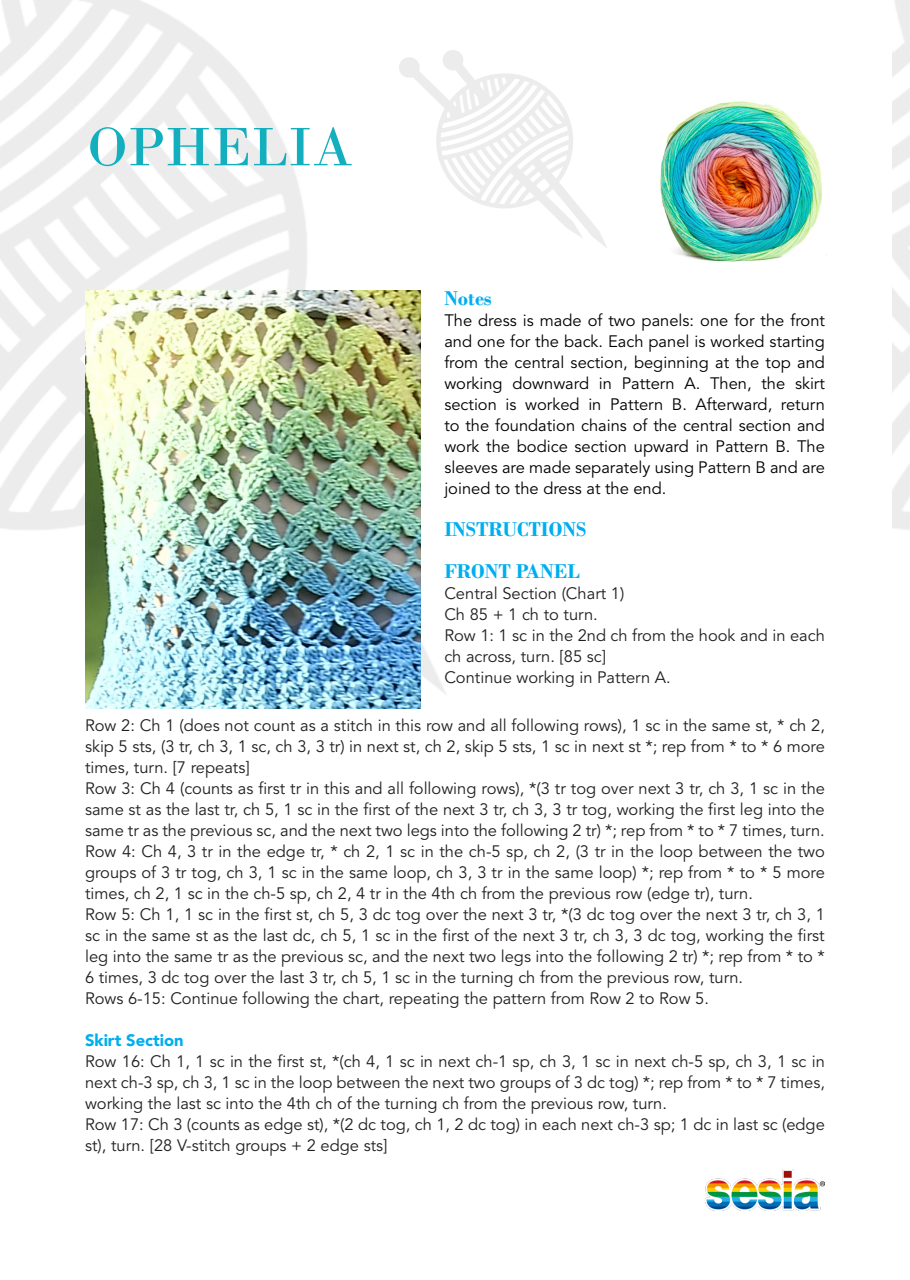
<style>
.page{position:relative;width:910px;height:1280px;background:#fff}
.page>*{position:absolute;margin:0;border:0;box-sizing:border-box;transform-origin:0 0}
.t1{font:57px "Bodoni";color:#13afbe}
.t2{font:700 21px "Bodoni";color:#00aeef}
.t3{font:16.5px/21px "Avenir LT Std";color:#231f20;text-align:justify}
.t4{font:16.5px/21px "Avenir LT Std";color:#000;text-align:justify}
.t5{font:900 16.5px "Avenir LT Std";color:#00aeef}
</style>
<div class="page">
<img style="left:0;top:0;width:455px;height:694px">
<img style="left:705px;top:1169px;width:120px;height:42px">
<img style="left:85px;top:291px;width:336px;height:417px">
<img style="left:660px;top:101px;width:167px;height:161px">
<p class="t1" style="left:87px;top:113px;width:267px">OPHELIA</p>
<p class="t2" style="left:444px;top:286px;width:49px">Notes</p>
<p class="t4" style="left:444px;top:310px;width:382px">The dress is made of two panels: one for the front and one for the back. Each panel is worked starting from the central section, beginning at the top and working downward in Pattern A. Then, the skirt section is worked in Pattern B. Afterward, return to the foundation chains of the central section and work the bodice section upward in Pattern B. The sleeves are made separately using Pattern B and are joined to the dress at the end.</p>
<p class="t2" style="left:444px;top:517px;width:143px">INSTRUCTIONS</p>
<p class="t2" style="left:444px;top:559px;width:137px">FRONT PANEL</p>
<p class="t3" style="left:444px;top:583px;width:181px">Central Section (Chart 1)</p>
<p class="t3" style="left:444px;top:604px;width:155px">Ch 85 + 1 ch to turn.</p>
<p class="t3" style="left:444px;top:625px;width:382px">Row 1: 1 sc in the 2nd ch from the hook and in each ch across, turn. [85 sc]</p>
<p class="t3" style="left:444px;top:667px;width:228px">Continue working in Pattern A.</p>
<p class="t3" style="left:85px;top:715px;width:741px">Row 2: Ch 1 (does not count as a stitch in this row and all following rows), 1 sc in the same st, * ch 2, skip 5 sts, (3 tr, ch 3, 1 sc, ch 3, 3 tr) in next st, ch 2, skip 5 sts, 1 sc in next st *; rep from * to * 6 more times, turn. [7 repeats]</p>
<p class="t3" style="left:85px;top:778px;width:742px">Row 3: Ch 4 (counts as first tr in this and all following rows), *(3 tr tog over next 3 tr, ch 3, 1 sc in the same st as the last tr, ch 5, 1 sc in the first of the next 3 tr, ch 3, 3 tr tog, working the first leg into the same tr as the previous sc, and the next two legs into the following 2 tr) *; rep from * to * 7 times, turn.</p>
<p class="t3" style="left:85px;top:841px;width:741px">Row 4: Ch 4, 3 tr in the edge tr, * ch 2, 1 sc in the ch-5 sp, ch 2, (3 tr in the loop between the two groups of 3 tr tog, ch 3, 1 sc in the same loop, ch 3, 3 tr in the same loop) *; rep from * to * 5 more times, ch 2, 1 sc in the ch-5 sp, ch 2, 4 tr in the 4th ch from the previous row (edge tr), turn.</p>
<p class="t3" style="left:85px;top:904px;width:741px">Row 5: Ch 1, 1 sc in the first st, ch 5, 3 dc tog over the next 3 tr, *(3 dc tog over the next 3 tr, ch 3, 1 sc in the same st as the last dc, ch 5, 1 sc in the first of the next 3 tr, ch 3, 3 dc tog, working the first leg into the same tr as the previous sc, and the next two legs into the following 2 tr) *; rep from * to * 6 times, 3 dc tog over the last 3 tr, ch 5, 1 sc in the turning ch from the previous row, turn.</p>
<p class="t3" style="left:85px;top:988px;width:625px">Rows 6-15: Continue following the chart, repeating the pattern from Row 2 to Row 5.</p>
<p class="t5" style="left:85px;top:1030px;width:100px">Skirt Section</p>
<p class="t3" style="left:85px;top:1051px;width:741px">Row 16: Ch 1, 1 sc in the first st, *(ch 4, 1 sc in next ch-1 sp, ch 3, 1 sc in next ch-5 sp, ch 3, 1 sc in next ch-3 sp, ch 3, 1 sc in the loop between the next two groups of 3 dc tog) *; rep from * to * 7 times, working the last sc into the 4th ch of the turning ch from the previous row, turn.</p>
<p class="t3" style="left:85px;top:1114px;width:741px">Row 17: Ch 3 (counts as edge st), *(2 dc tog, ch 1, 2 dc tog) in each next ch-3 sp; 1 dc in last sc (edge st), turn. [28 V-stitch groups + 2 edge sts]</p>
</div>
